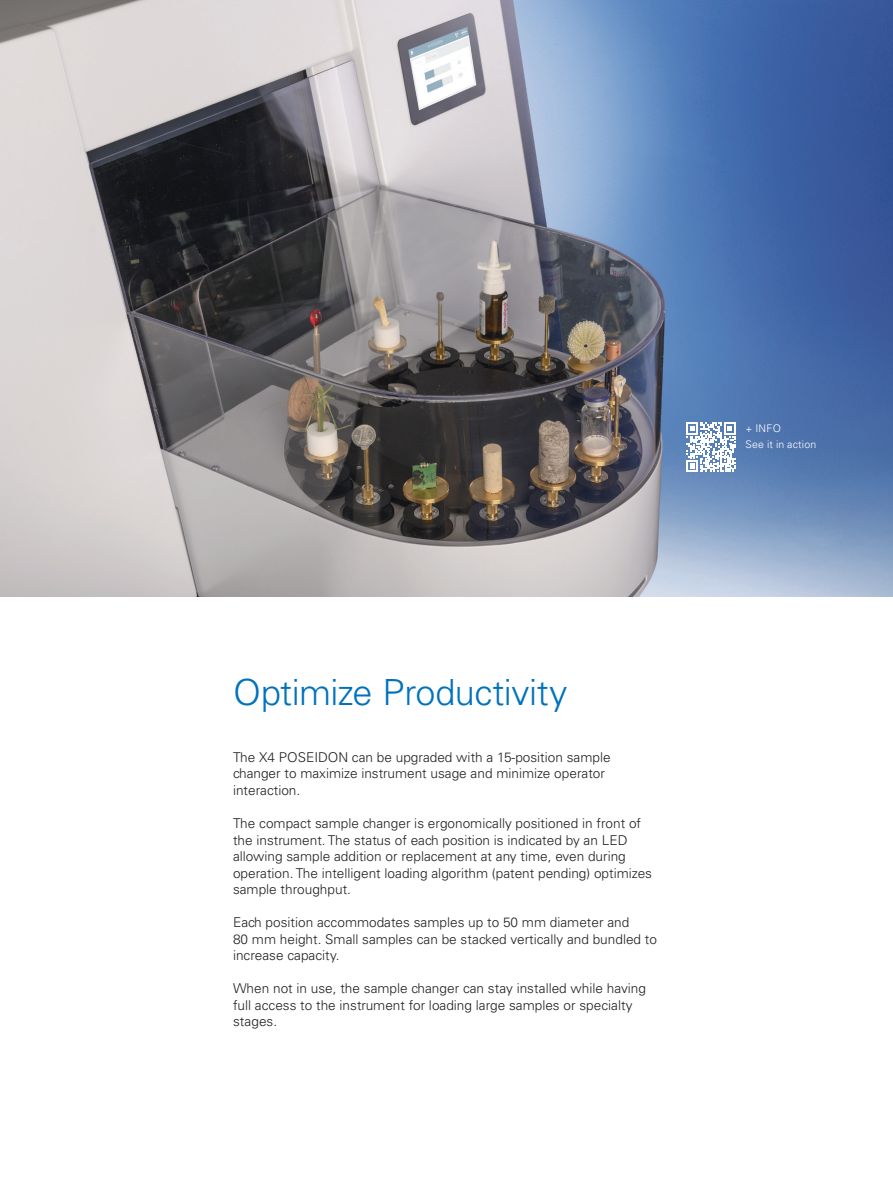
<style>
.page{position:relative;width:893px;height:1187px;background:#fff}
.page>*{position:absolute;margin:0;border:0;box-sizing:border-box;transform-origin:0 0}
.t1{font:300 36px "Univers LT Std";letter-spacing:-.015em;color:#0072bc}
.t2{font:300 13.5px/16.5px "Univers LT Std";color:#231f20}
.Sub-headline{font:300 10.5px/16.5px "Univers LT Std";letter-spacing:.015em;color:#fff}
</style>
<div class="page">
<img style="left:0;top:0;width:893px;height:597px">
<svg style="left:686px;top:422px;width:50px;height:50px"></svg>
<p class="Sub-headline" style="left:745px;top:420px;width:72px">+ INFO<br>See it in action</p>
<p class="t1" style="left:233px;top:670px;width:336px">Optimize Productivity</p>
<p class="t2" style="left:233px;top:749px;width:379px">The X4 POSEIDON can be upgraded with a 15-position sample</p>
<p class="t2" style="left:233px;top:765px;width:373px">changer to maximize instrument usage and minimize operator</p>
<p class="t2" style="left:233px;top:782px;width:69px">interaction.</p>
<p class="t2" style="left:233px;top:815px;width:420px">The compact sample changer is ergonomically positioned in front of the instrument. The status of each position is indicated by an LED allowing sample addition or replacement at any time, even during operation. The intelligent loading algorithm (patent pending) optimizes sample throughput.</p>
<p class="t2" style="left:233px;top:914px;width:398px">Each position accommodates samples up to 50 mm diameter and</p>
<p class="t2" style="left:233px;top:930px;width:425px">80 mm height. Small samples can be stacked vertically and bundled to increase capacity.</p>
<p class="t2" style="left:233px;top:980px;width:414px">When not in use, the sample changer can stay installed while having full access to the instrument for loading large samples or specialty stages.</p>
</div>
